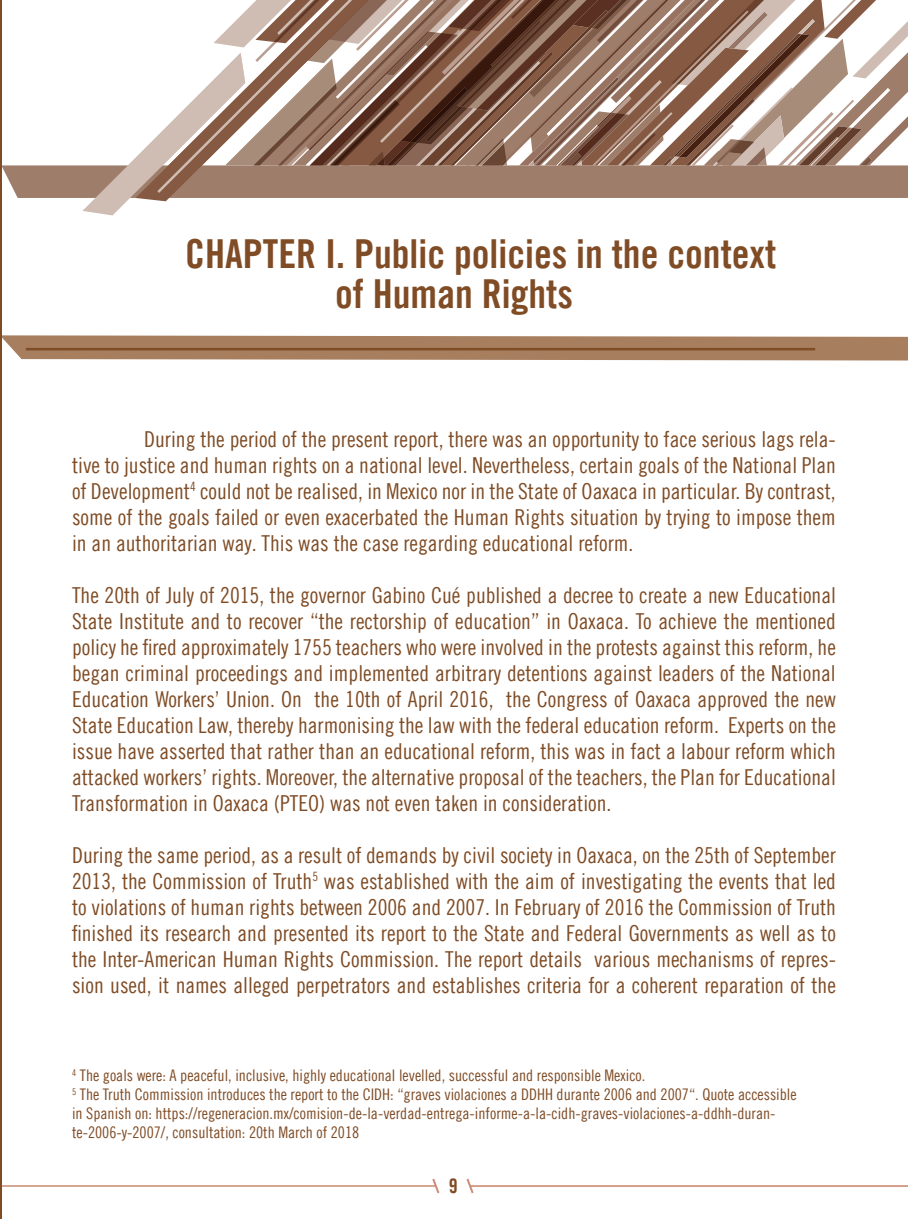
<style>
.page{position:relative;width:908px;height:1219px;background:#fff}
.page>*{position:absolute;margin:0;border:0;box-sizing:border-box;transform-origin:0 0}
.t1{font:40px/40px "Amnesty Trade Gothic Bd Cn 20";color:#7f4c25}
.t2{font:22px/26px "Amnesty Trade Gothic Cn 18";color:#7f4c25;text-align:justify}
.t3{font:20px "Amnesty Trade Gothic Bd Cn 20";color:#7f4c25}
.t4{font:16px/19.2px "Amnesty Trade Gothic Cn 18";color:#7f4c25}
</style>
<div class="page">
<hr style="left:469px;top:1185px;width:438px;height:2px;background:#cb8d75">
<hr style="left:0;top:1185px;width:435px;height:2px;background:#cb8d75">
<svg style="left:466px;top:1178px;width:9px;height:16px"></svg>
<svg style="left:430px;top:1178px;width:10px;height:16px"></svg>
<svg style="left:1px;top:335px;width:906px;height:25px;background:#ac8668"></svg>
<hr style="left:26px;top:348px;width:788px;height:2px;background:#7f4c25">
<hr style="left:0;top:0;width:1px;height:1219px;background:#7f4c25">
<svg style="left:1px;top:0;width:906px;height:215px"></svg>
<h1 class="t1" style="left:335px;top:234px;width:442px;text-indent:-150px">CHAPTER I. Public policies in the context of Human Rights</h1>
<p class="t2" style="left:72px;top:426px;width:765px;text-indent:72px">During the period of the present report, there was an opportunity to face serious lags rela&shy;tive to justice and human rights on a national level. Nevertheless, certain goals of the National Plan of Development<sup>4</sup> could not be realised, in Mexico nor in the State of Oaxaca in particular. By contrast, some of the goals failed or even exacerbated the Human Rights situation by trying to impose them in an authoritarian way. This was the case regarding educational reform.</p>
<p class="t2" style="left:72px;top:582px;width:765px">The 20th of July of 2015, the governor Gabino Cué published a decree to create a new Educational State Institute and to recover “the rectorship of education” in Oaxaca. To achieve the mentioned policy he fired approximately 1755 teachers who were involved in the protests against this reform, he began criminal proceedings and implemented arbitrary detentions against leaders of the National Education Workers’ Union. On the 10th of April 2016, the Congress of Oaxaca approved the new State Education Law, thereby harmonising the law with the federal education reform. Experts on the issue have asserted that rather than an educational reform, this was in fact a labour reform which attacked workers’ rights. Moreover, the alternative proposal of the teachers, the Plan for Educational Transformation in Oaxaca (PTEO) was not even taken in consideration.</p>
<p class="t2" style="left:72px;top:842px;width:765px">During the same period, as a result of demands by civil society in Oaxaca, on the 25th of September 2013, the Commission of Truth<sup>5</sup> was established with the aim of investigating the events that led to violations of human rights between 2006 and 2007. In February of 2016 the Commission of Truth finished its research and presented its report to the State and Federal Governments as well as to the Inter-American Human Rights Commission. The report details various mechanisms of repres&shy;sion used, it names alleged perpetrators and establishes criteria for a coherent reparation of the</p>
<p class="t4" style="left:72px;top:1065px;width:725px"><sup>4</sup> The goals were: A peaceful, inclusive, highly educational levelled, successful and responsible Mexico.<br><sup>5</sup> The Truth Commission introduces the report to the CIDH: “graves violaciones a DDHH durante 2006 and 2007“. Quote accessible in Spanish on: https://regeneracion.mx/comision-de-la-verdad-entrega-informe-a-la-cidh-graves-violaciones-a-ddhh-duran&shy;te-2006-y-2007/, consultation: 20th March of 2018</p>
<p class="t3" style="left:448px;top:1173px;width:10px">9</p>
</div>
